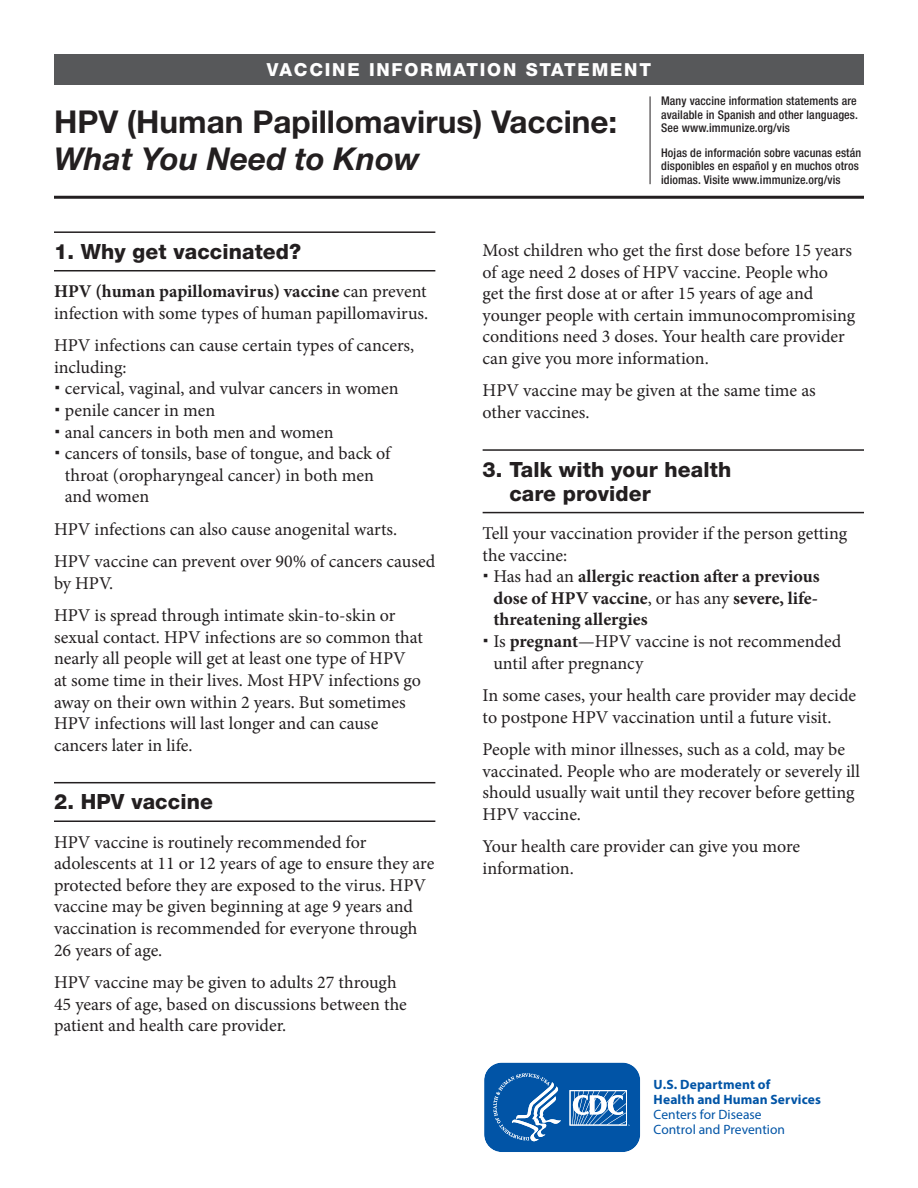
<style>
.page{position:relative;width:918px;height:1188px;background:#fff}
.page>*{position:absolute;margin:0;border:0;box-sizing:border-box;transform-origin:0 0}
.t1{font:700 31.5px/37.8px "Helvetica Neue LT Std";color:#231f20}
.t2{font:800 21px/24px "Helvetica Neue LT Std";letter-spacing:.005em;color:#231f20}
.t3{font:18px/21.6px "Minion Pro";color:#231f20}
.t4{font:700 18px/21.6px "Minion Pro";color:#231f20;text-align:justify}
.t5{font:800 18px "Helvetica Neue LT Std";letter-spacing:.1em;color:#fff}
.t6{font:700 13.5px/15px "Myriad Pro";letter-spacing:.01em;color:#0154a6}
.t7{font:13.5px/15px "Myriad Pro";color:#0154a6}
.t8{font:500 condensed 12px/13.5px "Helvetica Neue LT Std";letter-spacing:.01em;color:#231f20;text-align:justify}
.s1{font-style:italic}
.s2{font-weight:700}
.s3{font-weight:400}
</style>
<div class="page">
<div style="left:54px;top:54px;width:810px;height:31px;background:#57585a"></div>
<hr style="left:650px;top:96px;width:1px;height:88px;background:#231f20">
<hr style="left:54px;top:196px;width:810px;height:3px;background:#231f20">
<svg style="left:484px;top:1062px;width:157px;height:90px;background:#296fb4"></svg>
<hr style="left:54px;top:270px;width:381px;height:1px;background:#231f20">
<hr style="left:54px;top:231px;width:381px;height:2px;background:#231f20">
<hr style="left:54px;top:820px;width:381px;height:2px;background:#231f20">
<hr style="left:54px;top:782px;width:381px;height:1px;background:#231f20">
<hr style="left:483px;top:512px;width:381px;height:1px;background:#231f20">
<hr style="left:483px;top:449px;width:381px;height:2px;background:#231f20">
<p class="t5" style="left:267px;top:59px;width:386px">VACCINE INFORMATION STATEMENT</p>
<h2 class="t1" style="left:54px;top:102px;width:565px">HPV (Human Papillomavirus) Vaccine:<br><span class="s1">What You Need to Know</span></h2>
<p class="t8" style="left:661px;top:94px;width:198px">Many vaccine information statements are available in Spanish and other languages.<br>See www.immunize.org/vis</p>
<p class="t8" style="left:661px;top:146px;width:202px;text-align:left">Hojas de información sobre vacunas están disponibles en español y en muchos otros idiomas. Visite www.immunize.org/vis</p>
<h3 class="t2" style="left:54px;top:239px;width:249px">1. Why get vaccinated?</h3>
<p class="t3" style="left:54px;top:281px;width:376px"><span class="s2">HPV (human papillomavirus) vaccine</span> can prevent infection with some types of human papillomavirus.</p>
<p class="t3" style="left:54px;top:335px;width:362px">HPV infections can cause certain types of cancers, including:</p>
<p class="t3" style="left:65px;top:378px;width:336px">cervical, vaginal, and vulvar cancers in women</p>
<p class="t3" style="left:65px;top:399px;width:152px">penile cancer in men</p>
<p class="t3" style="left:65px;top:421px;width:270px">anal cancers in both men and women</p>
<p class="t3" style="left:65px;top:443px;width:327px">cancers of tonsils, base of tongue, and back of throat (oropharyngeal cancer) in both men and women</p>
<p class="t3" style="left:54px;top:518px;width:345px">HPV infections can also cause anogenital warts.</p>
<p class="t3" style="left:54px;top:551px;width:383px">HPV vaccine can prevent over 90% of cancers caused by HPV.</p>
<p class="t3" style="left:54px;top:605px;width:370px">HPV is spread through intimate skin-to-skin or sexual contact. HPV infections are so common that nearly all people will get at least one type of HPV at some time in their lives. Most HPV infections go away on their own within 2 years. But sometimes HPV infections will last longer and can cause cancers later in life.</p>
<h3 class="t2" style="left:54px;top:790px;width:160px">2. HPV vaccine</h3>
<p class="t3" style="left:54px;top:831px;width:382px">HPV vaccine is routinely recommended for adolescents at 11 or 12 years of age to ensure they are protected before they are exposed to the virus. HPV vaccine may be given beginning at age 9 years and vaccination is recommended for everyone through 26 years of age.</p>
<p class="t3" style="left:54px;top:972px;width:354px">HPV vaccine may be given to adults 27 through<br>45 years of age, based on discussions between the patient and health care provider.</p>
<p class="t3" style="left:483px;top:240px;width:374px">Most children who get the first dose before 15 years of age need 2 doses of HPV vaccine. People who<br>get the first dose at or after 15 years of age and younger people with certain immunocompromising conditions need 3 doses. Your health care provider can give you more information.</p>
<p class="t3" style="left:483px;top:380px;width:335px">HPV vaccine may be given at the same time as other vaccines.</p>
<h3 class="t2" style="left:509px;top:457px;width:223px;text-indent:-27px">3. Talk with your health care provider</h3>
<p class="t3" style="left:483px;top:523px;width:366px">Tell your vaccination provider if the person getting the vaccine:</p>
<p class="t4" style="left:493px;top:565px;width:328px"><span class="s3">Has had an</span> allergic reaction after a previous dose of HPV vaccine<span class="s3">, or has any</span> severe, life&shy;threatening allergies</p>
<p class="t3" style="left:493px;top:631px;width:349px">Is <span class="s2">pregnant</span>—HPV vaccine is not recommended until after pregnancy</p>
<p class="t3" style="left:483px;top:685px;width:375px">In some cases, your health care provider may decide to postpone HPV vaccination until a future visit.</p>
<p class="t3" style="left:483px;top:739px;width:379px">People with minor illnesses, such as a cold, may be vaccinated. People who are moderately or severely ill should usually wait until they recover before getting HPV vaccine.</p>
<p class="t3" style="left:483px;top:836px;width:319px">Your health care provider can give you more information.</p>
<p class="t6" style="left:654px;top:1077px;width:169px">U.S. Department of<br>Health and Human Services</p>
<p class="t7" style="left:654px;top:1107px;width:133px">Centers for Disease<br>Control and Prevention</p>
</div>
